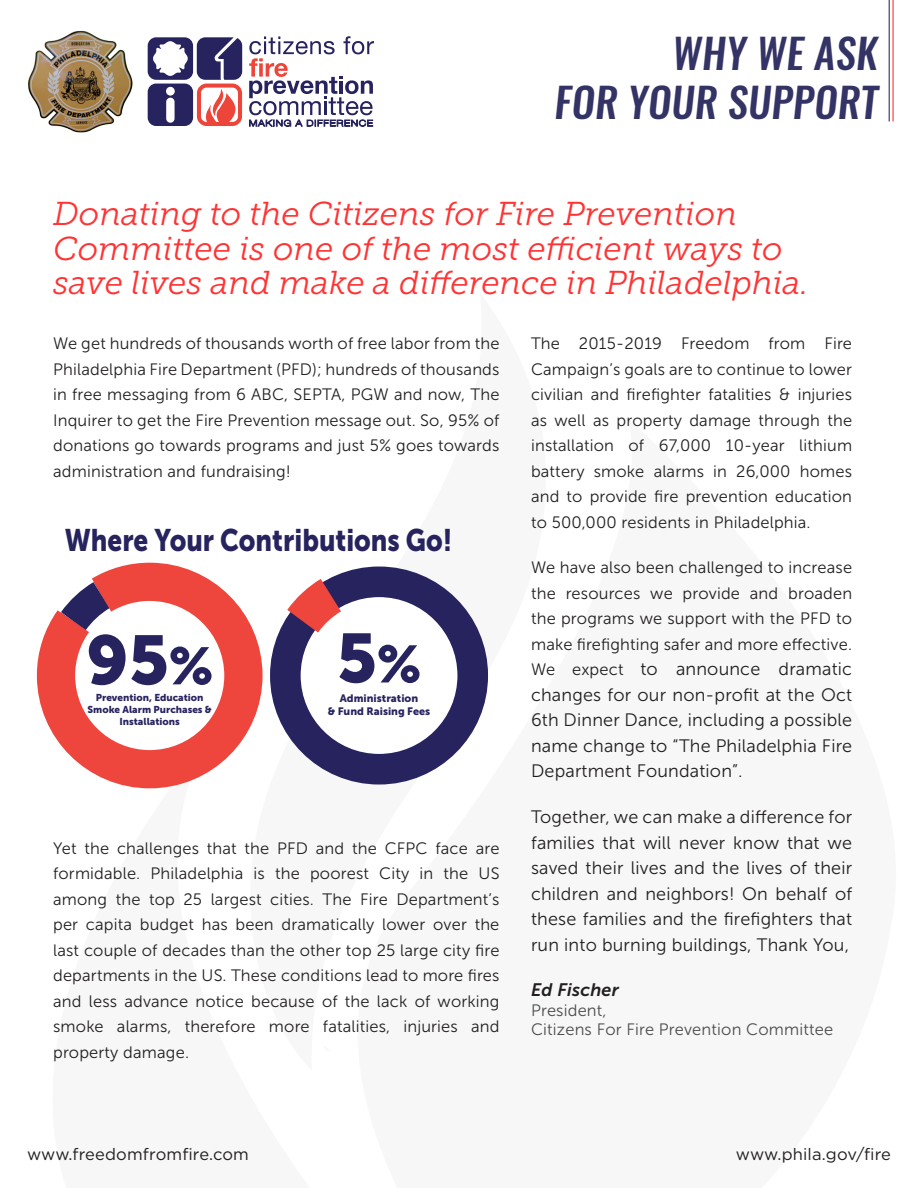
<style>
.page{position:relative;width:918px;height:1188px;background:#fff}
.page>*{position:absolute;margin:0;border:0;box-sizing:border-box;transform-origin:0 0}
.t1{font:68.85px "Museo Sans 900";color:#27235f}
.t2{font:italic 500 40.95px/49.2px "Oswald";letter-spacing:.01em;color:#336;text-align:right}
.redtitle{font:italic 33px/34.5px "Museo Slab 300";color:#f33}
.t3{font:31.05px "Museo Sans 900";color:#27235f;scale:.85 1}
.t4{font:18px/25.5px "Museo Sans 300";letter-spacing:.01em;color:#231f20;text-align:justify}
.t5{font:italic 18px "Museo Sans 700";letter-spacing:.01em;color:#231f20}
.redtitle-2{font:16.5px/25.5px "Museo Sans 300";letter-spacing:.01em;color:#231f20;text-align:justify}
.t6{font:16.5px/19.5px "Museo Sans 300";letter-spacing:.01em;color:#4b4c4d}
.t7{font:16.5px "Gotham";letter-spacing:.01em;color:#231f20}
.t8{font:10.65px/12.9px "Museo Sans 900";color:#27235f;text-align:center}
.t9{font:9.9px/12px "Museo Sans 900";color:#27235f;text-align:center}
.s1{font-size:16.5px}
.s2{font-size:52.05px}
</style>
<div class="page">
<img style="left:28px;top:30px;width:105px;height:102px">
<svg style="left:148px;top:37px;width:94px;height:89px"></svg>
<svg style="left:249px;top:36px;width:125px;height:90px"></svg>
<hr style="left:889px;top:0;width:1px;height:122px;background:#336">
<hr style="left:892px;top:0;width:2px;height:122px;background:#f33">
<svg style="left:36px;top:562px;width:243px;height:227px"></svg>
<svg style="left:285px;top:582px;width:188px;height:187px"></svg>
<div style="left:270px;top:567px;width:218px;height:218px;border:31px solid #27235f;border-radius:50%"></div>
<svg style="left:249px;top:562px;width:134px;height:113px"></svg>
<h2 class="t2" style="left:555px;top:30px;width:325px">WHY WE ASK<br>FOR YOUR SUPPORT</h2>
<p class="redtitle" style="left:53px;top:197px;width:757px">Donating to the Citizens for Fire Prevention<br>Committee is one of the most efficient ways to save lives and make a difference in Philadelphia.</p>
<p class="redtitle-2" style="left:53px;top:331px;width:448px">We get hundreds of thousands worth of free labor from the Philadelphia Fire Department (PFD); hundreds of thousands in free messaging from 6 ABC, SEPTA, PGW and now, The Inquirer to get the Fire Prevention message out. So, 95% of donations go towards programs and just 5% goes towards administration and fundraising!</p>
<p class="redtitle-2" style="left:531px;top:331px;width:323px">The 2015-2019 Freedom from Fire Campaign’s goals are to continue to lower civilian and firefighter fatalities &amp; injuries as well as property damage through the installation of 67,000 10-year lithium battery smoke alarms in 26,000 homes and to provide fire prevention education to 500,000 residents in Philadelphia.</p>
<p class="redtitle-2" style="left:531px;top:555px;width:323px">We have also been challenged to increase the resources we provide and broaden the programs we support with the PFD to make firefighting safer and more effective.</p>
<p class="t4" style="left:531px;top:657px;width:323px"><span class="s1">We expect</span> to announce dramatic changes for our non-profit at the Oct 6th Dinner Dance, including a possible name change to “The Philadelphia Fire Department Foundation”.</p>
<p class="t4" style="left:531px;top:804px;width:323px">Together, we can make a difference for families that will never know that we saved their lives and the lives of their children and neighbors! On behalf of these families and the firefighters that run into burning buildings, Thank You,</p>
<p class="t5" style="left:531px;top:980px;width:89px">Ed Fischer</p>
<p class="t6" style="left:531px;top:1001px;width:304px">President,<br>Citizens For Fire Prevention Committee</p>
<p class="t3" style="left:65px;top:522px;width:457px">Where Your Contributions Go!</p>
<p class="t1" style="left:337px;top:619px;width:86px">5<span class="s2">%</span></p>
<p class="t1" style="left:86px;top:621px;width:129px">95<span class="s2">%</span></p>
<p class="t9" style="left:87px;top:692px;width:126px">Prevention, Education<br>Smoke Alarm Purchases &amp;<br>Installations</p>
<p class="t8" style="left:328px;top:692px;width:104px">Administration<br>&amp; Fund Raising Fees</p>
<p class="redtitle-2" style="left:53px;top:836px;width:448px">Yet the challenges that the PFD and the CFPC face are formidable. Philadelphia is the poorest City in the US among the top 25 largest cities. The Fire Department’s per capita budget has been dramatically lower over the last couple of decades than the other top 25 large city fire departments in the US. These conditions lead to more fires and less advance notice because of the lack of working smoke alarms, therefore more fatalities, injuries and property damage.</p>
<p class="t7" style="left:27px;top:1145px;width:223px">www.freedomfromfire.com</p>
<p class="t7" style="left:736px;top:1145px;width:157px">www.phila.gov/fire</p>
</div>
